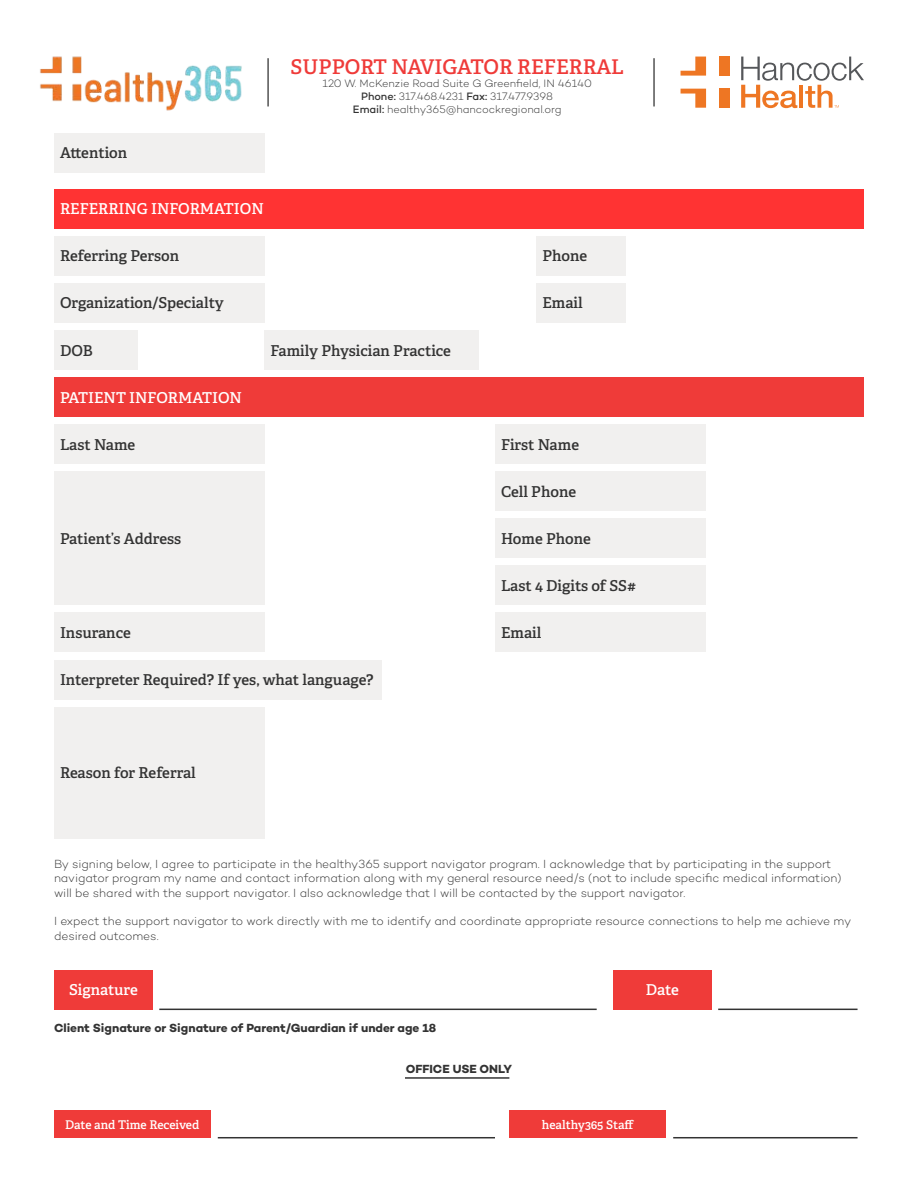
<style>
.page{position:relative;width:918px;height:1188px;background:#fff}
.page>*{position:absolute;margin:0;border:0;box-sizing:border-box;transform-origin:0 0}
.t1{font:600 20.25px "Adelle";color:#ef3b39}
.t2{font:600 15px "Adelle";color:#333}
.t3{font:600 15px "Adelle";color:#fff}
.t4{font:300 12px/14.4px "Campton";letter-spacing:-.005em;color:#333}
.t5{font:700 12px "Campton";color:#333}
.t6{font:600 12px "Adelle";color:#fff}
.t7{font:300 10.95px/13px "Campton";color:#333;text-align:center}
.s1{font-weight:500}
</style>
<div class="page">
<div style="left:54px;top:133px;width:211px;height:39px;background:#f1f0ef"></div>
<div style="left:54px;top:377px;width:810px;height:40px;background:#ef3b39"></div>
<div style="left:54px;top:189px;width:810px;height:39px;background:#f33"></div>
<div style="left:54px;top:236px;width:211px;height:39px;background:#f1f0ef"></div>
<div style="left:54px;top:424px;width:211px;height:40px;background:#f1f0ef"></div>
<div style="left:54px;top:613px;width:211px;height:39px;background:#f1f0ef"></div>
<div style="left:54px;top:970px;width:99px;height:39px;background:#ef3b39"></div>
<div style="left:54px;top:1111px;width:157px;height:27px;background:#ef3b39"></div>
<div style="left:509px;top:1111px;width:157px;height:27px;background:#ef3b39"></div>
<div style="left:613px;top:970px;width:99px;height:39px;background:#ef3b39"></div>
<div style="left:54px;top:660px;width:328px;height:39px;background:#f1f0ef"></div>
<div style="left:54px;top:471px;width:211px;height:134px;background:#f1f0ef"></div>
<div style="left:54px;top:707px;width:211px;height:132px;background:#f1f0ef"></div>
<div style="left:495px;top:424px;width:211px;height:40px;background:#f1f0ef"></div>
<div style="left:495px;top:471px;width:211px;height:40px;background:#f1f0ef"></div>
<div style="left:495px;top:518px;width:211px;height:40px;background:#f1f0ef"></div>
<div style="left:495px;top:566px;width:211px;height:39px;background:#f1f0ef"></div>
<div style="left:495px;top:613px;width:211px;height:39px;background:#f1f0ef"></div>
<div style="left:536px;top:236px;width:90px;height:39px;background:#f1f0ef"></div>
<div style="left:54px;top:283px;width:211px;height:40px;background:#f1f0ef"></div>
<div style="left:536px;top:283px;width:90px;height:40px;background:#f1f0ef"></div>
<div style="left:54px;top:330px;width:84px;height:40px;background:#f1f0ef"></div>
<div style="left:265px;top:330px;width:214px;height:40px;background:#f1f0ef"></div>
<hr style="left:159px;top:1009px;width:438px;height:1px;background:#333">
<hr style="left:218px;top:1137px;width:277px;height:1px;background:#333">
<hr style="left:673px;top:1137px;width:185px;height:1px;background:#333">
<hr style="left:405px;top:1077px;width:104px;height:2px;background:#333">
<hr style="left:718px;top:1009px;width:140px;height:1px;background:#333">
<hr style="left:653px;top:58px;width:2px;height:48px;background:#333">
<div style="left:719px;top:57px;width:11px;height:19px;background:#ee7623"></div>
<svg style="left:681px;top:57px;width:25px;height:19px"></svg>
<div style="left:719px;top:89px;width:11px;height:19px;background:#ee7623"></div>
<svg style="left:681px;top:89px;width:25px;height:19px"></svg>
<svg style="left:741px;top:57px;width:123px;height:51px"></svg>
<img style="left:40px;top:56px;width:229px;height:55px">
<p class="t2" style="left:60px;top:144px;width:69px">Attention</p>
<p class="t3" style="left:60px;top:200px;width:205px">REFERRING INFORMATION</p>
<p class="t2" style="left:60px;top:247px;width:121px">Referring Person</p>
<h1 class="t1" style="left:291px;top:54px;width:335px">SUPPORT NAVIGATOR REFERRAL</h1>
<p class="t7" style="left:323px;top:76px;width:271px">120 W. McKenzie Road Suite G Greenfield, IN 46140<br><span class="s1">Phone:</span> 317.468.4231 <span class="s1">Fax:</span> 317.477.9398<br><span class="s1">Email:</span> healthy365@hancockregional.org</p>
<p class="t2" style="left:542px;top:247px;width:47px">Phone</p>
<p class="t2" style="left:60px;top:294px;width:165px">Organization/Specialty</p>
<p class="t2" style="left:542px;top:294px;width:42px">Email</p>
<p class="t2" style="left:60px;top:341px;width:35px">DOB</p>
<p class="t2" style="left:271px;top:341px;width:182px">Family Physician Practice</p>
<p class="t3" style="left:60px;top:388px;width:184px">PATIENT INFORMATION</p>
<p class="t2" style="left:60px;top:435px;width:77px">Last Name</p>
<p class="t2" style="left:60px;top:529px;width:123px">Patient’s Address</p>
<p class="t2" style="left:60px;top:623px;width:72px">Insurance</p>
<p class="t2" style="left:60px;top:671px;width:315px">Interpreter Required? If yes, what language?</p>
<p class="t2" style="left:60px;top:764px;width:137px">Reason for Referral</p>
<p class="t2" style="left:501px;top:435px;width:80px">First Name</p>
<p class="t2" style="left:501px;top:482px;width:77px">Cell Phone</p>
<p class="t2" style="left:501px;top:529px;width:92px">Home Phone</p>
<p class="t2" style="left:501px;top:576px;width:137px">Last 4 Digits of SS#</p>
<p class="t2" style="left:501px;top:623px;width:42px">Email</p>
<p class="t4" style="left:54px;top:856px;width:789px">By signing below, I agree to participate in the healthy365 support navigator program. I acknowledge that by participating in the support navigator program my name and contact information along with my general resource need/s (not to include specific medical information) will be shared with the support navigator. I also acknowledge that I will be contacted by the support navigator.</p>
<p class="t4" style="left:54px;top:914px;width:799px">I expect the support navigator to work directly with me to identify and coordinate appropriate resource connections to help me achieve my desired outcomes.</p>
<p class="t3" style="left:69px;top:980px;width:70px">Signature</p>
<p class="t5" style="left:54px;top:1021px;width:384px">Client Signature or Signature of Parent/Guardian if under age 18</p>
<p class="t5" style="left:406px;top:1061px;width:108px">OFFICE USE ONLY</p>
<p class="t3" style="left:646px;top:980px;width:34px">Date</p>
<p class="t6" style="left:65px;top:1117px;width:136px">Date and Time Received</p>
<p class="t6" style="left:542px;top:1117px;width:94px">healthy365 Staff</p>
</div>
